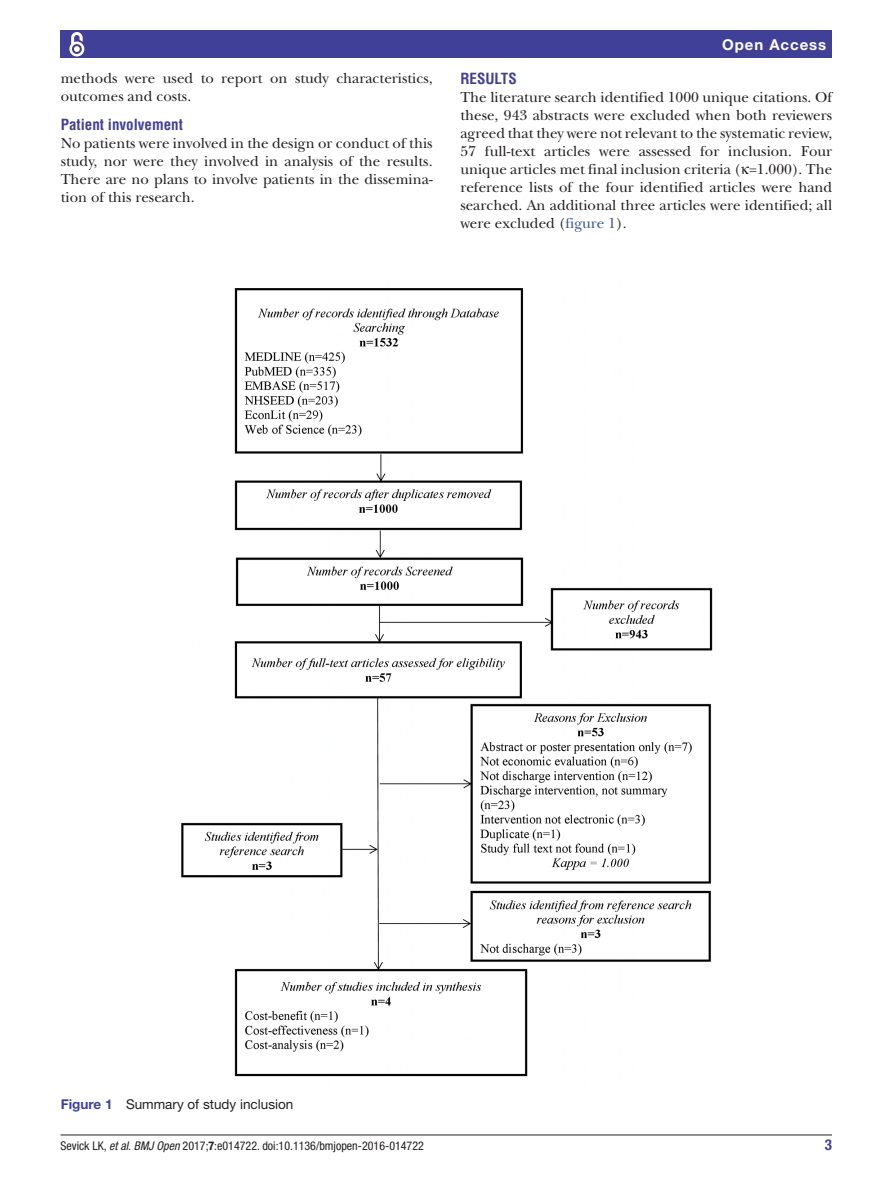
<style>
.page{position:relative;width:893px;height:1191px;background:#fff}
.page>*{position:absolute;margin:0;border:0;box-sizing:border-box;transform-origin:0 0}
.t1{font:15px/18px "New Baskerville";color:#231f20;text-align:justify}
.t2{font:700 condensed 15px "Helvetica LT Std";color:#414099}
.t3{font:700 15px "Helvetica Neue LT Std";letter-spacing:.065em;color:#fff}
.t4{font:700 condensed 15px "Helvetica Neue LT Std";color:#414099}
.t5{font:13.5px "Helvetica Neue LT Std";color:#231f20}
.t6{font:condensed 12px "Helvetica Neue LT Std";color:#231f20}
.s1{color:#3853a3}
.s2{font-weight:700;color:#414099}
.s3{font-style:italic}
.s4{font-weight:700}
</style>
<div class="page">
<hr style="left:61px;top:1134px;width:771px;height:1px;background:#231f20">
<div style="left:61px;top:31px;width:771px;height:27px;background:#414099"></div>
<svg style="left:69px;top:32px;width:16px;height:25px"></svg>
<img style="left:181px;top:288px;width:532px;height:789px">
<p class="t1" style="left:61px;top:69px;width:373px">methods were used to report on study characteristics, outcomes and costs.</p>
<p class="t2" style="left:61px;top:115px;width:124px">Patient involvement</p>
<p class="t1" style="left:61px;top:134px;width:373px">No patients were involved in the design or conduct of this study, nor were they involved in analysis of the results.<br>There are no plans to involve patients in the dissemina&shy;tion of this research.</p>
<p class="t3" style="left:722px;top:35px;width:106px">Open Access</p>
<p class="t2" style="left:460px;top:69px;width:58px">Results</p>
<p class="t1" style="left:460px;top:88px;width:373px">The literature search identified 1000 unique citations. Of these, 943 abstracts were excluded when both reviewers agreed that they were not relevant to the systematic review, 57 full-text articles were assessed for inclusion. Four unique articles met final inclusion criteria ( =1.000). The reference lists of the four identified articles were hand searched. An additional three articles were identified; all were excluded (<span class="s1">figure 1</span>).</p>
<p class="t5" style="left:61px;top:1096px;width:234px"><span class="s2">Figure 1</span> Summary of study inclusion</p>
<p class="t6" style="left:61px;top:1138px;width:365px">Sevick LK, <span class="s3">et al</span>. <span class="s3">BMJ Open</span> 2017;<span class="s4">7</span>:e014722. doi:10.1136/bmjopen-2016-014722</p>
<p class="t4" style="left:825px;top:1135px;width:9px">3</p>
</div>
